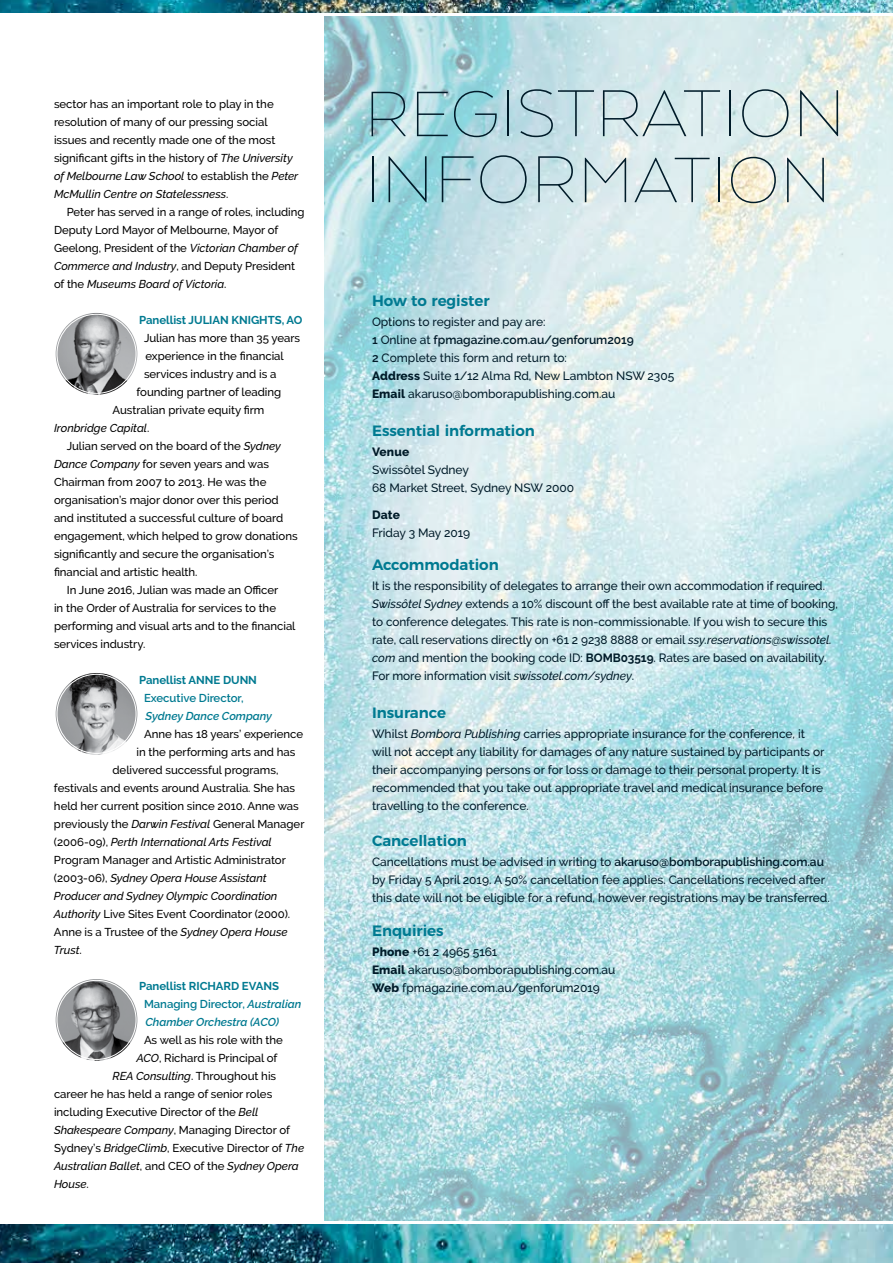
<style>
.page{position:relative;width:893px;height:1263px;background:#fff}
.page>*{position:absolute;margin:0;border:0;box-sizing:border-box;transform-origin:0 0}
.t1{font:100 76.5px "Arquitecta";color:#001b29}
.t2{font:100 74.1px "Arquitecta";color:#001b29}
.t3{font:600 15px "Montserrat";letter-spacing:-.005em;color:#007a91}
.t4{font:500 12px/18px "Raleway";letter-spacing:-.005em;color:#001b29}
.t5{font:800 12px "Raleway";letter-spacing:.01em;color:#001b29}
.t6{font:500 11.4px/18px "Raleway";letter-spacing:-.005em;color:#000}
.t7{font:italic 500 11.4px "Raleway";letter-spacing:-.005em;color:#000}
.t8{font:italic 600 11.4px/18px "Raleway";letter-spacing:-.005em;color:#007a91}
.t9{font:700 11.4px "Raleway";letter-spacing:-.005em;color:#007a91}
.t10{font:600 11.4px "Raleway";letter-spacing:-.005em;color:#007a91}
.s1{font-style:italic}
.s2{font-style:normal}
.s3{font-weight:700;font-style:normal}
.s4{font-size:74.1px}
.s5{font-size:76.5px}
.s6{font-weight:600}
.s7{font-weight:800}
.s8{font-weight:700}
</style>
<div class="page">
<img style="left:0;top:1225px;width:893px;height:38px">
<img style="left:0;top:0;width:893px;height:13px">
<img style="left:325px;top:16px;width:568px;height:1204px">
<img style="left:56px;top:313px;width:81px;height:82px;border-radius:41px">
<div style="left:57px;top:314px;width:79px;height:80px;border:1px solid #fff;border-radius:50%"></div>
<img style="left:56px;top:673px;width:81px;height:82px;border-radius:41px">
<div style="left:57px;top:674px;width:79px;height:80px;border:1px solid #fff;border-radius:50%"></div>
<img style="left:56px;top:979px;width:81px;height:82px;border-radius:41px">
<div style="left:57px;top:980px;width:79px;height:80px;border:1px solid #fff;border-radius:50%"></div>
<p class="t6" style="left:54px;top:95px;width:246px">sector has an important role to play in the resolution of many of our pressing social issues and recently made one of the most significant gifts in the history of <span class="s1">The University of Melbourne Law School</span> to establish the <span class="s1">Peter McMullin Centre on Statelessness</span>.</p>
<p class="t6" style="left:54px;top:203px;width:252px;text-indent:13px">Peter has served in a range of roles, including Deputy Lord Mayor of Melbourne, Mayor of Geelong, President of the <span class="s1">Victorian Chamber of Commerce and Industry</span>, and Deputy President of the <span class="s1">Museums Board of Victoria</span>.</p>
<p class="t9" style="left:139px;top:313px;width:165px">Panellist JULIAN KNIGHTS, AO</p>
<p class="t6" style="left:144px;top:329px;width:158px">Julian has more than 35 years</p>
<p class="t6" style="left:146px;top:347px;width:140px">experience in the financial</p>
<p class="t6" style="left:144px;top:365px;width:134px">services industry and is a</p>
<p class="t6" style="left:136px;top:383px;width:146px">founding partner of leading</p>
<p class="t6" style="left:113px;top:401px;width:153px">Australian private equity firm</p>
<p class="t7" style="left:54px;top:421px;width:97px">Ironbridge Capital<span class="s2">.</span></p>
<p class="t6" style="left:67px;top:437px;width:216px">Julian served on the board of the <span class="s1">Sydney</span></p>
<p class="t6" style="left:54px;top:455px;width:217px"><span class="s1">Dance Company</span> for seven years and was</p>
<p class="t6" style="left:54px;top:473px;width:214px">Chairman from 2007 to 2013. He was the</p>
<p class="t6" style="left:54px;top:491px;width:226px">organisation’s major donor over this period</p>
<p class="t6" style="left:54px;top:509px;width:231px">and instituted a successful culture of board</p>
<p class="t6" style="left:54px;top:527px;width:245px">engagement, which helped to grow donations</p>
<p class="t6" style="left:54px;top:545px;width:222px">significantly and secure the organisation’s</p>
<p class="t6" style="left:54px;top:563px;width:145px">financial and artistic health.</p>
<p class="t6" style="left:67px;top:581px;width:213px">In June 2016, Julian was made an Officer</p>
<p class="t6" style="left:54px;top:599px;width:224px">in the Order of Australia for services to the</p>
<p class="t6" style="left:54px;top:617px;width:243px">performing and visual arts and to the financial</p>
<p class="t6" style="left:54px;top:635px;width:93px">services industry.</p>
<p class="t9" style="left:139px;top:673px;width:120px">Panellist ANNE DUNN</p>
<p class="t10" style="left:144px;top:691px;width:101px">Executive Director,</p>
<p class="t8" style="left:146px;top:707px;width:128px">Sydney Dance Company</p>
<p class="t6" style="left:144px;top:725px;width:161px">Anne has 18 years’ experience</p>
<p class="t6" style="left:136px;top:743px;width:160px">in the performing arts and has</p>
<p class="t6" style="left:112px;top:761px;width:167px">delivered successful programs,</p>
<p class="t6" style="left:54px;top:779px;width:243px">festivals and events around Australia. She has</p>
<p class="t6" style="left:54px;top:797px;width:246px">held her current position since 2010. Anne was</p>
<p class="t6" style="left:54px;top:815px;width:252px">previously the <span class="s1">Darwin Festival</span> General Manager</p>
<p class="t7" style="left:54px;top:835px;width:219px"><span class="s2">(2006-09),</span> Perth International Arts Festival</p>
<p class="t6" style="left:54px;top:851px;width:233px">Program Manager and Artistic Administrator</p>
<p class="t7" style="left:54px;top:871px;width:214px"><span class="s2">(2003-06),</span> Sydney Opera House Assistant</p>
<p class="t7" style="left:54px;top:889px;width:225px">Producer and Sydney Olympic Coordination</p>
<p class="t6" style="left:54px;top:905px;width:238px"><span class="s1">Authority</span> Live Sites Event Coordinator (2000).</p>
<p class="t6" style="left:54px;top:923px;width:235px">Anne is a Trustee of the <span class="s1">Sydney Opera House</span></p>
<p class="t7" style="left:54px;top:943px;width:29px">Trust<span class="s2">.</span></p>
<p class="t8" style="left:144px;top:977px;width:159px;text-indent:-5px"><span class="s3">Panellist RICHARD EVANS<br></span><span class="s2">Managing Director,</span> Australian<br>Chamber Orchestra (ACO)</p>
<p class="t6" style="left:144px;top:1031px;width:141px">As well as his role with the</p>
<p class="t6" style="left:136px;top:1049px;width:143px"><span class="s1">ACO</span>, Richard is Principal of</p>
<p class="t6" style="left:113px;top:1067px;width:165px"><span class="s1">REA Consulting</span>. Throughout his</p>
<p class="t6" style="left:54px;top:1085px;width:220px">career he has held a range of senior roles</p>
<p class="t6" style="left:54px;top:1103px;width:206px">including Executive Director of the <span class="s1">Bell</span></p>
<p class="t6" style="left:54px;top:1121px;width:238px"><span class="s1">Shakespeare Company</span>, Managing Director of</p>
<p class="t6" style="left:54px;top:1139px;width:252px">Sydney’s <span class="s1">BridgeClimb</span>, Executive Director of <span class="s1">The</span></p>
<p class="t7" style="left:54px;top:1159px;width:246px">Australian Ballet<span class="s2">, and CEO of the</span> Sydney Opera</p>
<p class="t7" style="left:54px;top:1177px;width:36px">House<span class="s2">.</span></p>
<h1 class="t1" style="left:364px;top:66px;width:483px"><span class="s4">REG</span>ISTRATION</h1>
<h2 class="t2" style="left:364px;top:134px;width:468px"><span class="s5">INFOR</span>MATION</h2>
<h3 class="t3" style="left:372px;top:289px;width:119px">How to register</h3>
<p class="t4" style="left:372px;top:313px;width:304px">Options to register and pay are:<br><span class="s6">1</span> Online at <span class="s6">fpmagazine.com.au/genforum2019<br>2</span> Complete this form and return to:<br><span class="s7">Address</span> Suite 1/12 Alma Rd, New Lambton NSW 2305<br><span class="s7">Email</span> akaruso@bomborapublishing.com.au</p>
<h3 class="t3" style="left:372px;top:418px;width:164px">Essential information</h3>
<p class="t5" style="left:372px;top:445px;width:39px">Venue</p>
<p class="t4" style="left:372px;top:461px;width:204px">Swissôtel Sydney<br>68 Market Street, Sydney NSW 2000</p>
<p class="t5" style="left:372px;top:508px;width:29px">Date</p>
<p class="t4" style="left:372px;top:523px;width:100px">Friday 3 May 2019</p>
<h3 class="t3" style="left:372px;top:553px;width:128px">Accommodation</h3>
<p class="t4" style="left:372px;top:577px;width:467px">It is the responsibility of delegates to arrange their own accommodation if required.<br><span class="s1">Swissôtel Sydney</span> extends a 10% discount off the best available rate at time of booking, to conference delegates. This rate is non-commissionable. If you wish to secure this rate, call reservations directly on +61 2 9238 8888 or email <span class="s1">ssy.reservations@swissotel. com</span> and mention the booking code ID: <span class="s8">BOMB03519</span>. Rates are based on availability.<br>For more information visit <span class="s1">swissotel.com/sydney</span>.</p>
<h3 class="t3" style="left:372px;top:700px;width:75px">Insurance</h3>
<p class="t4" style="left:372px;top:725px;width:454px">Whilst <span class="s1">Bombora Publishing</span> carries appropriate insurance for the conference, it will not accept any liability for damages of any nature sustained by participants or their accompanying persons or for loss or damage to their personal property. It is recommended that you take out appropriate travel and medical insurance before travelling to the conference.</p>
<h3 class="t3" style="left:372px;top:828px;width:96px">Cancellation</h3>
<p class="t4" style="left:372px;top:853px;width:459px">Cancellations must be advised in writing to <span class="s6">akaruso@bomborapublishing.com.au </span>by Friday 5 April 2019. A 50% cancellation fee applies. Cancellations received after this date will not be eligible for a refund, however registrations may be transferred.</p>
<h3 class="t3" style="left:372px;top:918px;width:73px">Enquiries</h3>
<p class="t4" style="left:372px;top:942px;width:245px"><span class="s7">Phone</span> +61 2 4965 5161<br><span class="s7">Email</span> akaruso@bomborapublishing.com.au<br><span class="s7">Web</span> fpmagazine.com.au/genforum2019</p>
</div>
